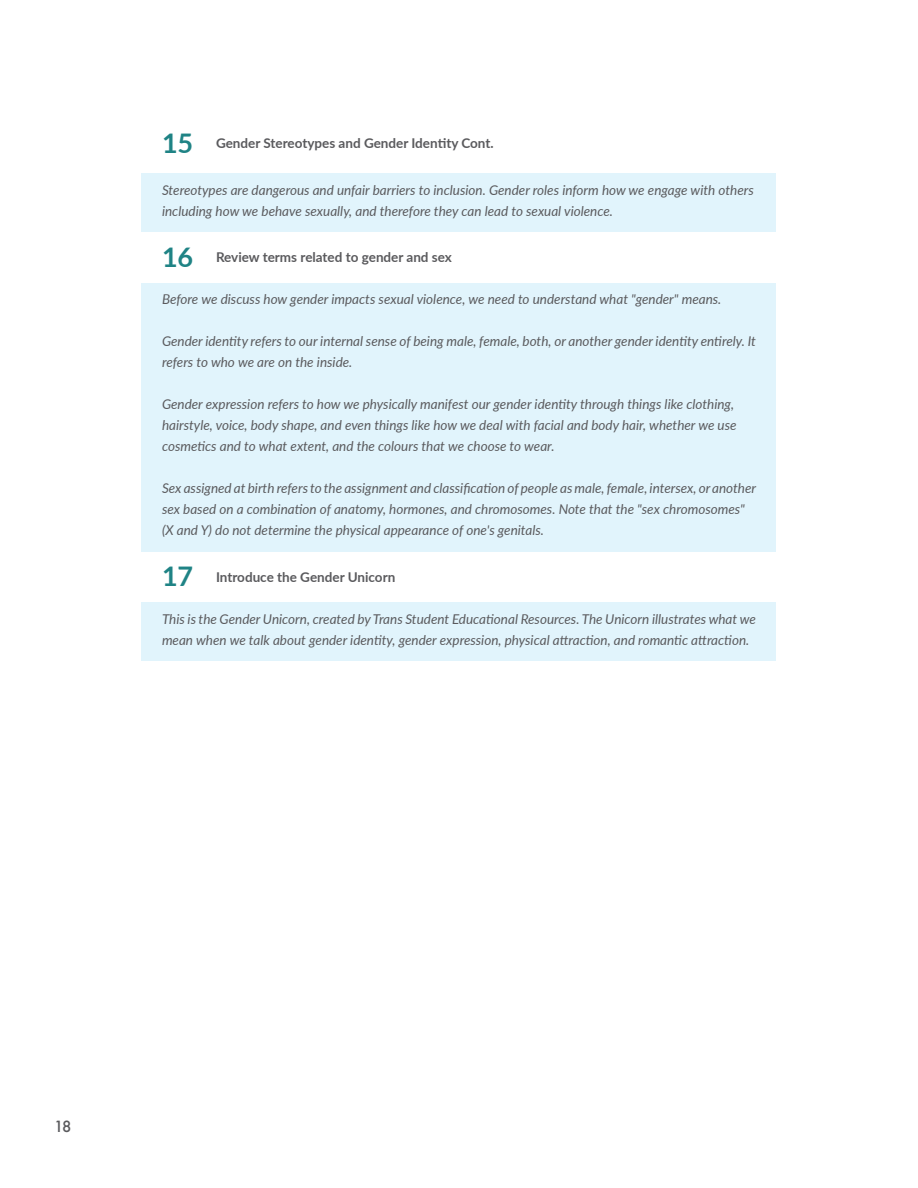
<style>
.page{position:relative;width:918px;height:1188px;background:#fff}
.page>*{position:absolute;margin:0;border:0;box-sizing:border-box;transform-origin:0 0}
.t1{font:500 15px "Futura";color:#5a5a5d}
.Facilitator_Dialogue{font:italic 13.5px/21px "Lato";color:#5a5a5d}
.t2{font:700 13.5px "Lato";color:#5a5a5d}
.s1{font-size:27px;color:#1f8385}
</style>
<div class="page">
<div style="left:142px;top:174px;width:634px;height:58px;background:#e1f4fc"></div>
<div style="left:142px;top:283px;width:634px;height:37px;background:#e1f4fc"></div>
<div style="left:142px;top:304px;width:634px;height:37px;background:#e1f4fc"></div>
<div style="left:142px;top:325px;width:634px;height:58px;background:#e1f4fc"></div>
<div style="left:142px;top:367px;width:634px;height:37px;background:#e1f4fc"></div>
<div style="left:142px;top:388px;width:634px;height:79px;background:#e1f4fc"></div>
<div style="left:142px;top:451px;width:634px;height:37px;background:#e1f4fc"></div>
<div style="left:142px;top:472px;width:634px;height:79px;background:#e1f4fc"></div>
<div style="left:142px;top:603px;width:634px;height:58px;background:#e1f4fc"></div>
<p class="t2" style="left:162px;top:133px;width:333px"><span class="s1">15</span> Gender Stereotypes and Gender Identity Cont.</p>
<p class="Facilitator_Dialogue" style="left:162px;top:179px;width:593px">Stereotypes are dangerous and unfair barriers to inclusion. Gender roles inform how we engage with others including how we behave sexually, and therefore they can lead to sexual violence.</p>
<p class="t2" style="left:162px;top:247px;width:292px"><span class="s1">16</span> Review terms related to gender and sex</p>
<p class="Facilitator_Dialogue" style="left:162px;top:288px;width:561px">Before we discuss how gender impacts sexual violence, we need to understand what "gender" means.</p>
<p class="Facilitator_Dialogue" style="left:162px;top:330px;width:595px">Gender identity refers to our internal sense of being male, female, both, or another gender identity entirely. It refers to who we are on the inside.</p>
<p class="Facilitator_Dialogue" style="left:162px;top:393px;width:576px">Gender expression refers to how we physically manifest our gender identity through things like clothing, hairstyle, voice, body shape, and even things like how we deal with facial and body hair, whether we use cosmetics and to what extent, and the colours that we choose to wear.</p>
<p class="Facilitator_Dialogue" style="left:162px;top:477px;width:596px">Sex assigned at birth refers to the assignment and classification of people as male, female, intersex, or another sex based on a combination of anatomy, hormones, and chromosomes. Note that the "sex chromosomes" (X and Y) do not determine the physical appearance of one's genitals.</p>
<p class="t2" style="left:162px;top:567px;width:235px"><span class="s1">17</span> Introduce the Gender Unicorn</p>
<p class="Facilitator_Dialogue" style="left:162px;top:608px;width:595px">This is the Gender Unicorn, created by Trans Student Educational Resources. The Unicorn illustrates what we mean when we talk about gender identity, gender expression, physical attraction, and romantic attraction.</p>
<p class="t1" style="left:54px;top:1116px;width:19px">18</p>
</div>
